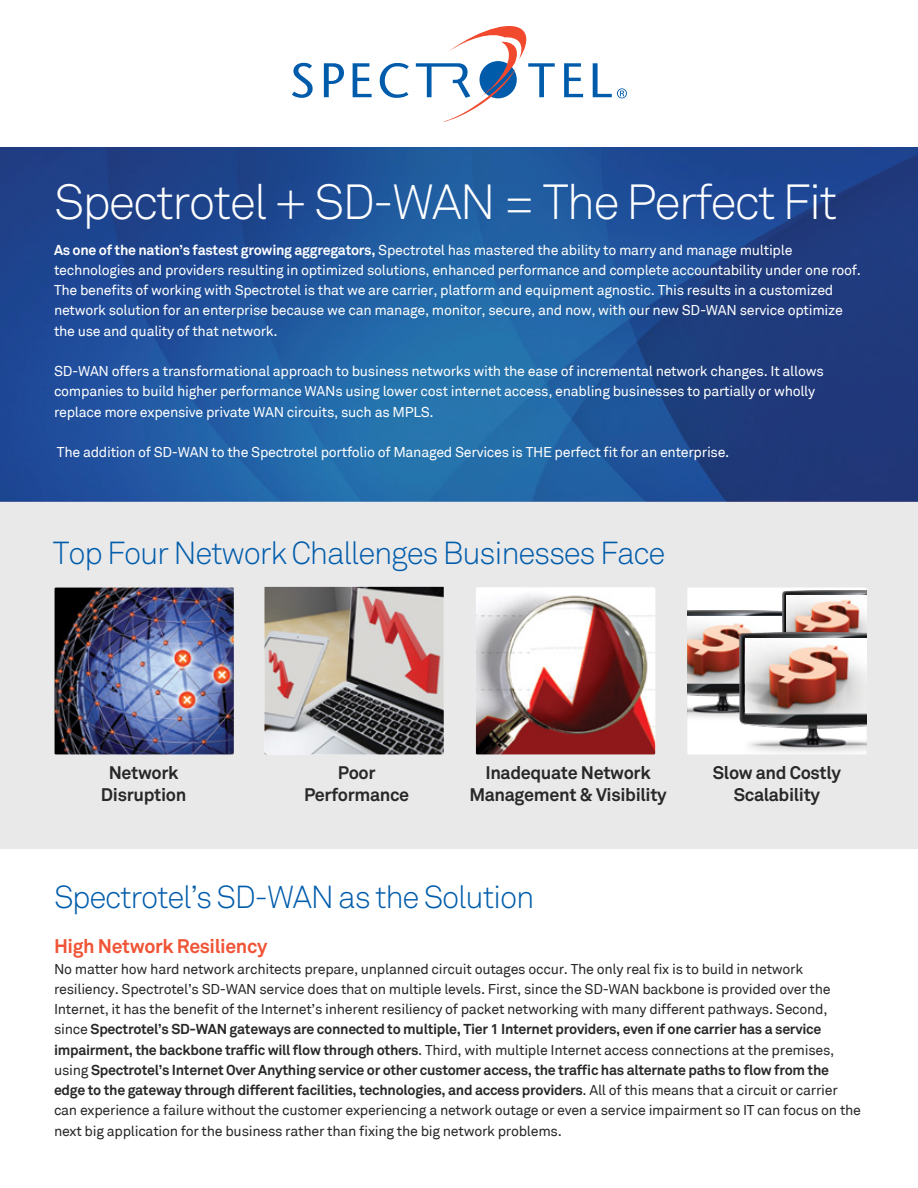
<style>
.page{position:relative;width:918px;height:1188px;background:#fff}
.page>*{position:absolute;margin:0;border:0;box-sizing:border-box;transform-origin:0 0}
.t1{font:300 48.75px "Akkurat";letter-spacing:-.04em;color:#fff}
.t2{font:300 31.5px "Akkurat";letter-spacing:-.04em;color:#005cab}
.t3{font:700 19.5px "Akkurat";letter-spacing:-.02em;color:#f05436}
.t4{font:700 18px/21.6px "Akkurat";letter-spacing:-.02em;color:#292829;text-align:center}
.t5{font:14.25px/20.2px "Akkurat";letter-spacing:-.02em;color:#292829}
.t6{font:14.25px/20.2px "Akkurat";letter-spacing:-.02em;color:#fff}
.s1{font-weight:700}
</style>
<div class="page">
<div style="left:0;top:500px;width:918px;height:349px;background:#e9e9ea"></div>
<img style="left:0;top:148px;width:918px;height:353px">
<svg style="left:292px;top:63px;width:21px;height:35px"></svg>
<svg style="left:324px;top:63px;width:20px;height:34px"></svg>
<svg style="left:353px;top:63px;width:19px;height:34px"></svg>
<svg style="left:380px;top:63px;width:29px;height:35px"></svg>
<svg style="left:564px;top:63px;width:19px;height:34px"></svg>
<svg style="left:416px;top:26px;width:139px;height:96px"></svg>
<svg style="left:593px;top:63px;width:34px;height:35px"></svg>
<img style="left:264px;top:587px;width:180px;height:167px">
<img style="left:55px;top:588px;width:179px;height:166px">
<div style="left:687px;top:588px;width:180px;height:166px;background:#fff"></div>
<img style="left:476px;top:588px;width:179px;height:166px">
<img style="left:687px;top:610px;width:96px;height:111px">
<div style="left:687px;top:616px;width:95px;height:66px;background:#fff"></div>
<img style="left:687px;top:623px;width:65px;height:59px">
<img style="left:783px;top:590px;width:84px;height:42px">
<img style="left:787px;top:595px;width:80px;height:37px">
<img style="left:740px;top:632px;width:127px;height:122px">
<img style="left:746px;top:639px;width:121px;height:74px">
<h1 class="t1" style="left:54px;top:173px;width:785px">Spectrotel + SD-WAN = The Perfect Fit</h1>
<p class="t6" style="left:54px;top:240px;width:808px"><span class="s1">As one of the nation’s fastest growing aggregators,</span> Spectrotel has mastered the ability to marry and manage multiple technologies and providers resulting in optimized solutions, enhanced performance and complete accountability under one roof.<br>The benefits of working with Spectrotel is that we are carrier, platform and equipment agnostic. This results in a customized network solution for an enterprise because we can manage, monitor, secure, and now, with our new SD-WAN service optimize the use and quality of that network.</p>
<p class="t6" style="left:54px;top:361px;width:771px">SD-WAN offers a transformational approach to business networks with the ease of incremental network changes. It allows companies to build higher performance WANs using lower cost internet access, enabling businesses to partially or wholly replace more expensive private WAN circuits, such as MPLS.</p>
<p class="t6" style="left:57px;top:442px;width:674px">The addition of SD-WAN to the Spectrotel portfolio of Managed Services is THE perfect fit for an enterprise.</p>
<h2 class="t2" style="left:53px;top:534px;width:614px">Top Four Network Challenges Businesses Face</h2>
<p class="t4" style="left:101px;top:762px;width:87px">Network<br>Disruption</p>
<p class="t4" style="left:304px;top:762px;width:107px">Poor<br>Performance</p>
<p class="t4" style="left:469px;top:762px;width:199px">Inadequate Network<br>Management &amp; Visibility</p>
<p class="t4" style="left:713px;top:762px;width:130px">Slow and Costly<br>Scalability</p>
<h2 class="t2" style="left:54px;top:879px;width:482px">Spectrotel’s SD-WAN as the Solution</h2>
<h3 class="t3" style="left:54px;top:934px;width:215px">High Network Resiliency</h3>
<p class="t5" style="left:54px;top:959px;width:809px">No matter how hard network architects prepare, unplanned circuit outages occur. The only real fix is to build in network resiliency. Spectrotel’s SD-WAN service does that on multiple levels. First, since the SD-WAN backbone is provided over the Internet, it has the benefit of the Internet’s inherent resiliency of packet networking with many different pathways. Second, since <span class="s1">Spectrotel’s SD-WAN gateways are connected to multiple, Tier 1 Internet providers, even if one carrier has a service impairment, the backbone traffic will flow through others</span>. Third, with multiple Internet access connections at the premises, using <span class="s1">Spectrotel’s Internet Over Anything service or other customer access, the traffic has alternate paths to flow from the edge to the gateway through different facilities, technologies, and access providers</span>. All of this means that a circuit or carrier can experience a failure without the customer experiencing a network outage or even a service impairment so IT can focus on the next big application for the business rather than fixing the big network problems.</p>
</div>
